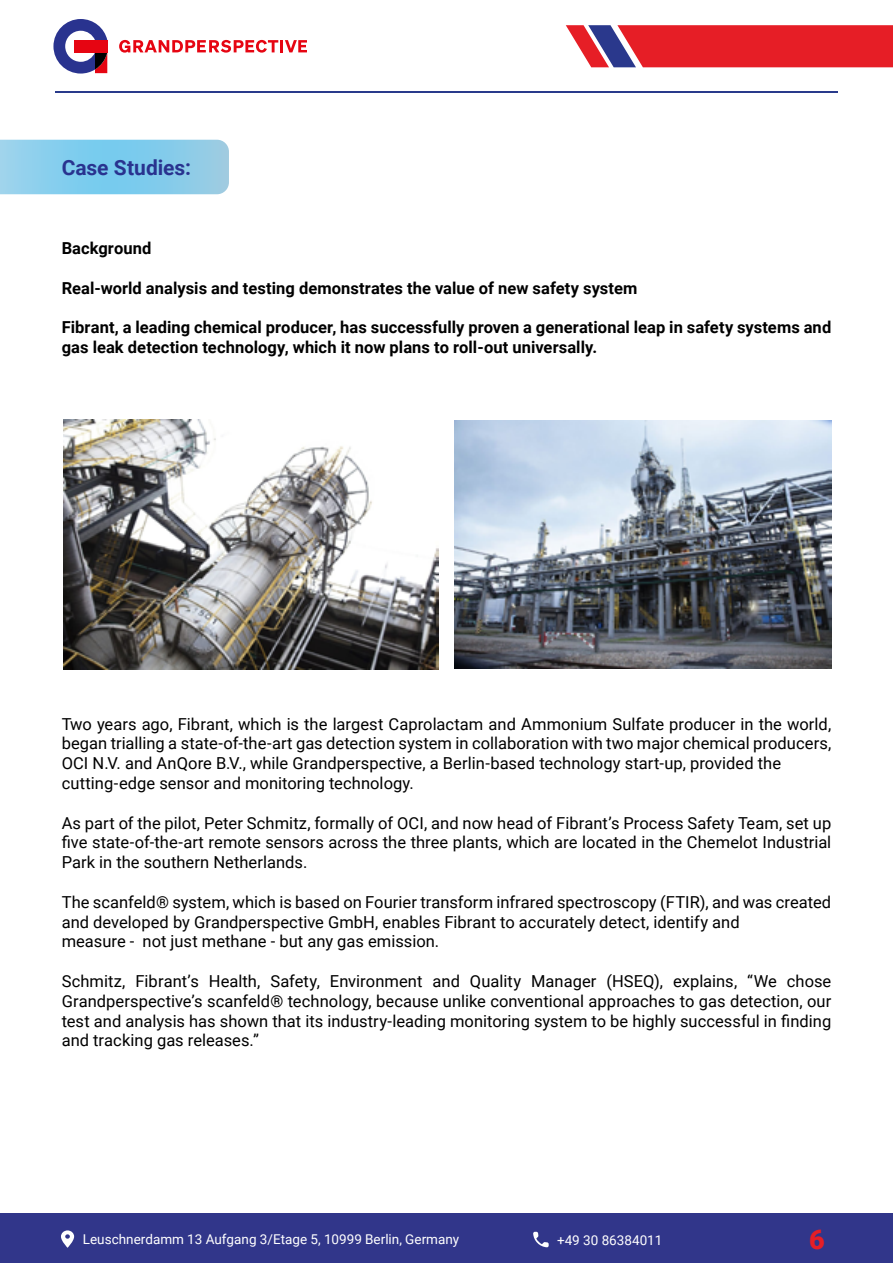
<style>
.page{position:relative;width:893px;height:1263px;background:#fff}
.page>*{position:absolute;margin:0;border:0;box-sizing:border-box;transform-origin:0 0}
.t1{font:900 27px "Roboto";color:#e61e26}
.t2{font:700 21px "Roboto";color:#29338f}
.t3{font:16.5px/19.8px "Roboto";letter-spacing:.005em;color:#000}
.t4{font:700 16.5px/19.8px "Roboto";letter-spacing:.005em;color:#000}
.t5{font:13.5px "Roboto";color:#fff}
</style>
<div class="page">
<div style="left:0;top:1213px;width:893px;height:50px;background:#31368a"></div>
<svg style="left:566px;top:25px;width:327px;height:42px"></svg>
<svg style="left:119px;top:40px;width:188px;height:13px"></svg>
<svg style="left:53px;top:19px;width:54px;height:55px"></svg>
<div style="left:74px;top:40px;width:33px;height:12px;background:#e60512"></div>
<hr style="left:55px;top:91px;width:782px;height:2px;background:#293a8b">
<svg style="left:533px;top:1232px;width:16px;height:15px"></svg>
<svg style="left:61px;top:1230px;width:13px;height:18px"></svg>
<svg style="left:0;top:140px;width:229px;height:54px"></svg>
<img style="left:63px;top:420px;width:375px;height:250px">
<img style="left:454px;top:420px;width:378px;height:248px">
<p class="t2" style="left:62px;top:153px;width:131px">Case Studies:</p>
<p class="t4" style="left:62px;top:238px;width:91px">Background</p>
<p class="t4" style="left:62px;top:277px;width:577px">Real-world analysis and testing demonstrates the value of new safety system</p>
<p class="t4" style="left:62px;top:317px;width:771px">Fibrant, a leading chemical producer, has successfully proven a generational leap in safety systems and gas leak detection technology, which it now plans to roll-out universally.</p>
<p class="t3" style="left:62px;top:713px;width:771px">Two years ago, Fibrant, which is the largest Caprolactam and Ammonium Sulfate producer in the world, began trialling a state-of-the-art gas detection system in collaboration with two major chemical producers, OCI N.V. and AnQore B.V., while Grandperspective, a Berlin-based technology start-up, provided the cutting-edge sensor and monitoring technology.</p>
<p class="t3" style="left:62px;top:812px;width:771px;text-align:justify">As part of the pilot, Peter Schmitz, formally of OCI, and now head of Fibrant’s Process Safety Team, set up five state-of-the-art remote sensors across the three plants, which are located in the Chemelot Industrial Park in the southern Netherlands.</p>
<p class="t3" style="left:62px;top:891px;width:771px">The scanfeld® system, which is based on Fourier transform infrared spectroscopy (FTIR), and was created and developed by Grandperspective GmbH, enables Fibrant to accurately detect, identify and<br>measure - not just methane - but any gas emission.</p>
<p class="t3" style="left:62px;top:970px;width:771px;text-align:justify">Schmitz, Fibrant’s Health, Safety, Environment and Quality Manager (HSEQ), explains, “We chose Grandperspective’s scanfeld® technology, because unlike conventional approaches to gas detection, our test and analysis has shown that its industry-leading monitoring system to be highly successful in finding and tracking gas releases.”</p>
<p class="t5" style="left:83px;top:1230px;width:378px">Leuschnerdamm 13 Aufgang 3/Etage 5, 10999 Berlin, Germany</p>
<p class="t5" style="left:557px;top:1230px;width:107px">+49 30 86384011</p>
<h1 class="t1" style="left:809px;top:1221px;width:17px">6</h1>
</div>
